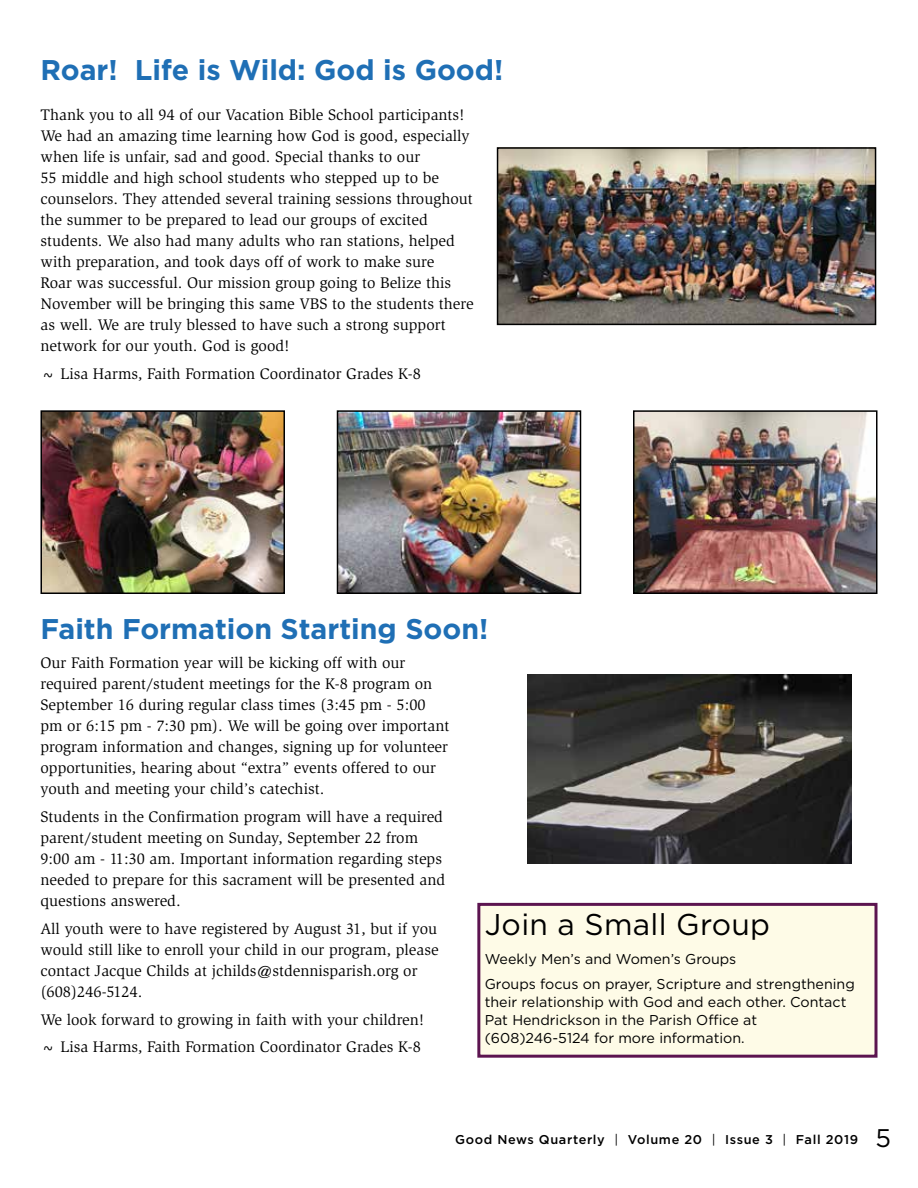
<style>
.page{position:relative;width:918px;height:1188px;background:#fff}
.page>*{position:absolute;margin:0;border:0;box-sizing:border-box;transform-origin:0 0}
.t1{font:30px "Gotham";letter-spacing:.01em;color:#000}
.t2{font:700 28.5px "Gotham";color:#1f6fb5}
.t3{font:15.75px/21px "Slimbach";color:#000}
.t4{font:14.25px/18px "Gotham";color:#000}
.t5{font:500 12.75px "Gotham";letter-spacing:.05em;color:#000}
.s1{font-weight:400}
.s2{font-weight:400;font-size:25.5px}
</style>
<div class="page">
<div style="left:477px;top:903px;width:401px;height:155px;background:#fefbe7;border:3px solid #5c1450"></div>
<img style="left:43px;top:413px;width:239px;height:178px">
<div style="left:40px;top:410px;width:245px;height:184px;border:2px solid #000"></div>
<img style="left:340px;top:413px;width:238px;height:178px">
<div style="left:337px;top:410px;width:244px;height:184px;border:2px solid #000"></div>
<img style="left:636px;top:413px;width:239px;height:178px">
<div style="left:633px;top:410px;width:245px;height:184px;border:2px solid #000"></div>
<img style="left:500px;top:150px;width:373px;height:172px">
<div style="left:497px;top:147px;width:379px;height:178px;border:2px solid #000"></div>
<img style="left:527px;top:675px;width:324px;height:189px">
<h2 class="t2" style="left:40px;top:53px;width:464px">Roar! Life is Wild: God is Good!</h2>
<p class="t3" style="left:40px;top:104px;width:435px">Thank you to all 94 of our Vacation Bible School participants!<br>We had an amazing time learning how God is good, especially when life is unfair, sad and good. Special thanks to our<br>55 middle and high school students who stepped up to be counselors. They attended several training sessions throughout the summer to be prepared to lead our groups of excited students. We also had many adults who ran stations, helped with preparation, and took days off of work to make sure<br>Roar was successful. Our mission group going to Belize this November will be bringing this same VBS to the students there as well. We are truly blessed to have such a strong support network for our youth. God is good!</p>
<p class="t3" style="left:40px;top:363px;width:382px">~ Lisa Harms, Faith Formation Coordinator Grades K-8</p>
<h2 class="t2" style="left:40px;top:612px;width:449px">Faith Formation Starting Soon!</h2>
<p class="t3" style="left:40px;top:653px;width:410px">Our Faith Formation year will be kicking off with our required parent/student meetings for the K-8 program on September 16 during regular class times (3:45 pm - 5:00 pm or 6:15 pm - 7:30 pm). We will be going over important program information and changes, signing up for volunteer opportunities, hearing about “extra” events offered to our youth and meeting your child’s catechist.</p>
<p class="t3" style="left:40px;top:807px;width:406px">Students in the Confirmation program will have a required parent/student meeting on Sunday, September 22 from 9:00 am - 11:30 am. Important information regarding steps needed to prepare for this sacrament will be presented and questions answered.</p>
<p class="t3" style="left:40px;top:918px;width:400px">All youth were to have registered by August 31, but if you would still like to enroll your child in our program, please contact Jacque Childs at jchilds@stdennisparish.org or (608)246-5124.</p>
<p class="t3" style="left:40px;top:1006px;width:385px;line-height:27.8px">We look forward to growing in faith with your children! ~ Lisa Harms, Faith Formation Coordinator Grades K-8</p>
<h1 class="t1" style="left:485px;top:905px;width:287px">Join a Small Group</h1>
<p class="t4" style="left:485px;top:946px;width:372px;line-height:24.8px">Weekly Men’s and Women’s Groups<br>Groups focus on prayer, Scripture and strengthening</p>
<p class="t4" style="left:485px;top:992px;width:363px">their relationship with God and each other. Contact<br>Pat Hendrickson in the Parish Office at (608)246-5124 for more information.</p>
<p class="t5" style="left:455px;top:1131px;width:437px">Good News Quarterly <span class="s1">|</span> Volume 20 <span class="s1">|</span> Issue 3 <span class="s1">|</span> Fall 2019 <span class="s2">5</span></p>
</div>
